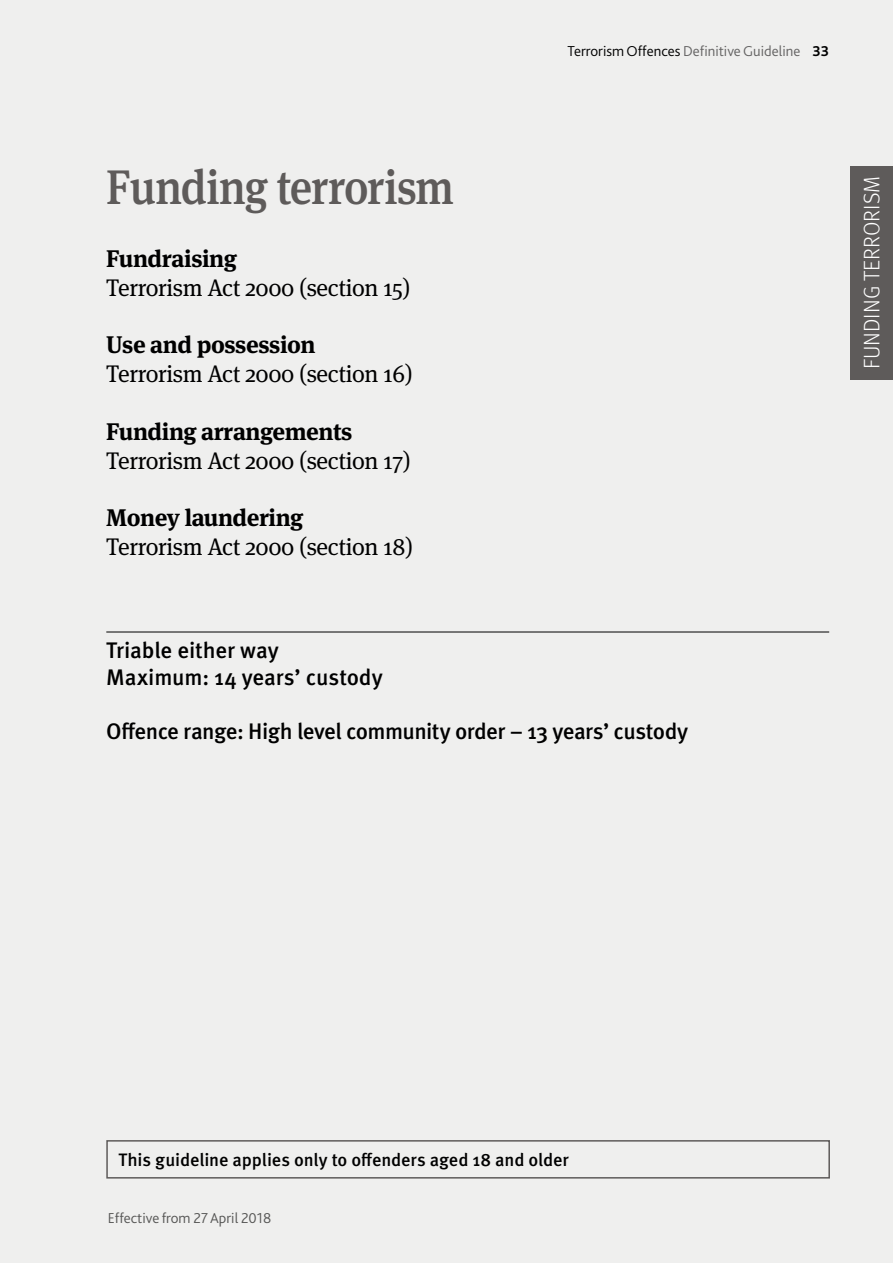
<style>
.page{position:relative;width:893px;height:1263px;background:#efefee}
.page>*{position:absolute;margin:0;border:0;box-sizing:border-box;transform-origin:0 0}
.chapter_heading{font:500 48.45px "Meta Serif OT";letter-spacing:-.025em;color:#5e5b5a;scale:.91 1}
.t1{font:24px "Meta Serif OT";letter-spacing:-.015em;color:#000}
.t2{font:700 24px "Meta Serif OT";letter-spacing:-.015em;color:#000}
.BODY{font:500 22.5px/27px "Meta OT";letter-spacing:-.015em;color:#000}
.t3{font:300 22.5px "Meta OT";letter-spacing:.005em;color:#fff}
.BODY-2{font:500 18px "Meta OT";letter-spacing:-.005em;color:#000}
.t4{font:300 15px "Bliss 2";color:#646363}
.t5{font:300 15px "Bliss 2";color:#575756}
.s1{color:#000}
.s2{font-weight:700;color:#000}
</style>
<div class="page">
<div style="left:850px;top:166px;width:43px;height:213px;background:#5e5b5a"></div>
<hr style="left:106px;top:632px;width:723px;height:1px;background:#000">
<div style="left:106px;top:1140px;width:724px;height:38px;border:2px solid #5e5b5a"></div>
<p class="t4" style="left:567px;top:42px;width:263px"><span class="s1">Terrorism Offences</span> Definitive Guideline <span class="s2">33</span></p>
<p class="chapter_heading" style="left:106px;top:158px;width:384px">Funding terrorism</p>
<p class="t2" style="left:106px;top:244px;width:132px">Fundraising</p>
<p class="t1" style="left:106px;top:274px;width:306px">Terrorism Act 2000 (section 15)</p>
<p class="t2" style="left:106px;top:330px;width:211px">Use and possession</p>
<p class="t1" style="left:106px;top:360px;width:308px">Terrorism Act 2000 (section 16)</p>
<p class="t2" style="left:106px;top:417px;width:248px">Funding arrangements</p>
<p class="t1" style="left:106px;top:446px;width:306px">Terrorism Act 2000 (section 17)</p>
<p class="t2" style="left:106px;top:503px;width:199px">Money laundering</p>
<p class="t1" style="left:106px;top:533px;width:308px">Terrorism Act 2000 (section 18)</p>
<p class="BODY" style="left:106px;top:637px;width:278px">Triable either way<br>Maximum: 14 years’ custody</p>
<p class="BODY" style="left:106px;top:718px;width:583px">Offence range: High level community order – 13 years’ custody</p>
<p class="t3" style="left:858px;top:369px;width:195px;rotate:-90deg">FUNDING TERRORISM</p>
<p class="BODY-2" style="left:118px;top:1149px;width:452px">This guideline applies only to offenders aged 18 and older</p>
<p class="t5" style="left:108px;top:1208px;width:165px">Effective from 27 April 2018</p>
</div>
